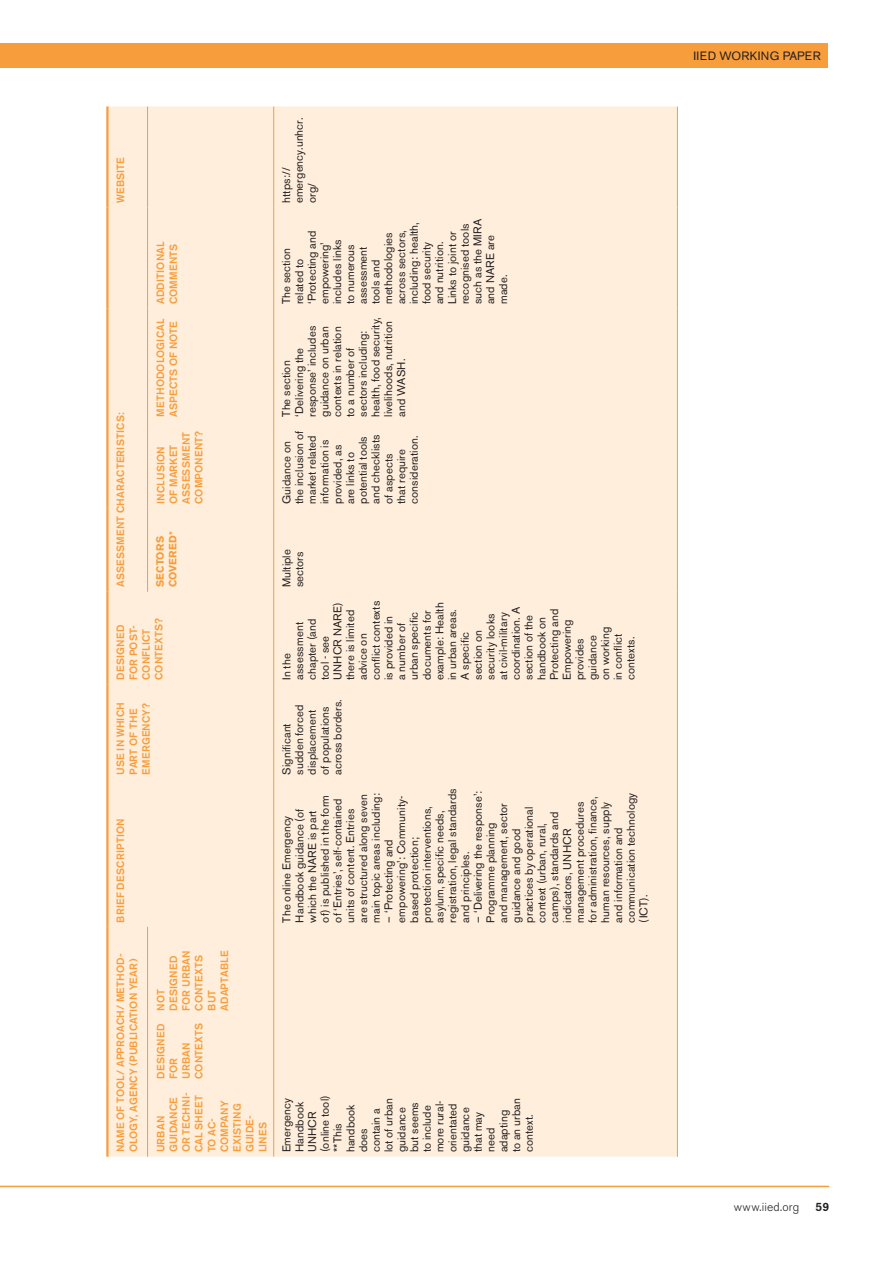
<style>
.page{position:relative;width:893px;height:1263px;background:#fff}
.page>*{position:absolute;margin:0;border:0;box-sizing:border-box;transform-origin:0 0}
.t1{font:12px "Akzidenz Grotesk BE";letter-spacing:.02em;color:#231f20}
.t2{font:300 12px "Akzidenz Grotesk BE";letter-spacing:.015em;color:#231f20}
.t3{font:500 12px "Akzidenz Grotesk BE";color:#231f20}
.t4{font:11.25px/12.8px "Akzidenz Grotesk BE";letter-spacing:.01em;color:#231f20}
.t5{font:500 10.5px/12.8px "Akzidenz Grotesk BE";letter-spacing:.02em;color:#f89d3c}
.t6{font:700 10.5px/12.8px "Akzidenz Grotesk BE";letter-spacing:.025em;color:#f89d3c}
</style>
<div class="page">
<div style="left:0;top:43px;width:828px;height:24px;background:#f89d3c"></div>
<hr style="left:0;top:1186px;width:829px;height:1px;background:#f89d3c">
<div style="left:109px;top:107px;width:568px;height:1050px;background:#feeedb"></div>
<hr style="left:677px;top:1083px;width:1px;height:74px;background:#f89d3c">
<hr style="left:677px;top:1015px;width:1px;height:68px;background:#f89d3c">
<hr style="left:677px;top:927px;width:1px;height:88px;background:#f89d3c">
<hr style="left:677px;top:779px;width:1px;height:148px;background:#f89d3c">
<hr style="left:677px;top:684px;width:1px;height:95px;background:#f89d3c">
<hr style="left:677px;top:592px;width:1px;height:92px;background:#f89d3c">
<hr style="left:677px;top:508px;width:1px;height:84px;background:#f89d3c">
<hr style="left:677px;top:421px;width:1px;height:87px;background:#f89d3c">
<hr style="left:677px;top:308px;width:1px;height:113px;background:#f89d3c">
<hr style="left:677px;top:207px;width:1px;height:101px;background:#f89d3c">
<hr style="left:677px;top:107px;width:1px;height:100px;background:#f89d3c">
<hr style="left:147px;top:1083px;width:1px;height:74px;background:#f89d3c">
<hr style="left:147px;top:1015px;width:1px;height:68px;background:#f89d3c">
<hr style="left:147px;top:927px;width:1px;height:88px;background:#f89d3c">
<hr style="left:147px;top:508px;width:1px;height:84px;background:#f89d3c">
<hr style="left:147px;top:421px;width:1px;height:87px;background:#f89d3c">
<hr style="left:147px;top:308px;width:1px;height:113px;background:#f89d3c">
<hr style="left:147px;top:207px;width:1px;height:101px;background:#f89d3c">
<hr style="left:147px;top:107px;width:1px;height:100px;background:#f89d3c">
<hr style="left:106px;top:1083px;width:3px;height:74px;background:#f89d3c">
<hr style="left:106px;top:1015px;width:3px;height:68px;background:#f89d3c">
<hr style="left:106px;top:927px;width:3px;height:88px;background:#f89d3c">
<hr style="left:106px;top:779px;width:3px;height:148px;background:#f89d3c">
<hr style="left:106px;top:684px;width:3px;height:95px;background:#f89d3c">
<hr style="left:106px;top:592px;width:3px;height:92px;background:#f89d3c">
<hr style="left:106px;top:508px;width:3px;height:84px;background:#f89d3c">
<hr style="left:106px;top:421px;width:3px;height:87px;background:#f89d3c">
<hr style="left:106px;top:308px;width:3px;height:113px;background:#f89d3c">
<hr style="left:106px;top:207px;width:3px;height:101px;background:#f89d3c">
<hr style="left:106px;top:107px;width:3px;height:100px;background:#f89d3c">
<hr style="left:273px;top:1083px;width:1px;height:74px;background:#f89d3c">
<hr style="left:273px;top:1015px;width:1px;height:68px;background:#f89d3c">
<hr style="left:273px;top:927px;width:1px;height:88px;background:#f89d3c">
<hr style="left:273px;top:779px;width:1px;height:148px;background:#f89d3c">
<hr style="left:273px;top:684px;width:1px;height:95px;background:#f89d3c">
<hr style="left:273px;top:592px;width:1px;height:92px;background:#f89d3c">
<hr style="left:273px;top:508px;width:1px;height:84px;background:#f89d3c">
<hr style="left:273px;top:421px;width:1px;height:87px;background:#f89d3c">
<hr style="left:273px;top:308px;width:1px;height:113px;background:#f89d3c">
<hr style="left:273px;top:207px;width:1px;height:101px;background:#f89d3c">
<hr style="left:273px;top:107px;width:1px;height:100px;background:#f89d3c">
<p class="t5" style="left:114px;top:203px;width:48px;rotate:-90deg">website</p>
<p class="t5" style="left:114px;top:587px;width:177px;rotate:-90deg">Assessment characteristics:</p>
<p class="t5" style="left:154px;top:304px;width:64px;rotate:-90deg">Additi onal comments</p>
<p class="t5" style="left:154px;top:417px;width:100px;rotate:-90deg">Methodological aspects of note</p>
<p class="t5" style="left:154px;top:504px;width:75px;rotate:-90deg">Inclusion of market assessment component?</p>
<p class="t6" style="left:154px;top:587px;width:58px;rotate:-90deg">Sectors covered*</p>
<p class="t5" style="left:114px;top:680px;width:64px;rotate:-90deg">Designed for post&shy;conflict contexts?</p>
<p class="t5" style="left:114px;top:775px;width:74px;rotate:-90deg">Use in which part of the emergency?</p>
<p class="t5" style="left:114px;top:922px;width:106px;rotate:-90deg">Brief description</p>
<p class="t5" style="left:114px;top:1152px;width:200px;rotate:-90deg">Nam e of tool/ approach/ m ethod&shy;ology, agency (publicati on year)</p>
<p class="t5" style="left:154px;top:1011px;width:62px;rotate:-90deg">Not designed for urban contexts but adaptable</p>
<p class="t5" style="left:154px;top:1079px;width:58px;rotate:-90deg">Designed for urban contexts</p>
<p class="t5" style="left:154px;top:1152px;width:62px;rotate:-90deg">Urban guidance or techni&shy;cal sheet to ac&shy;company existing guide&shy;lines</p>
<p class="t4" style="left:280px;top:203px;width:87px;rotate:-90deg">HTTPS://<br>EMERGENCY.UNHCR.<br>ORG/</p>
<p class="t4" style="left:280px;top:304px;width:87px;rotate:-90deg">THE SECTION<br>RELATED TO ‘PROTECTING AND<br>EMPOWERING’<br>INCLUDES LINKS<br>TO NUMEROUS<br>ASSESSMENT<br>TOOLS AND<br>METHODOLOGIES<br>ACROSS SECTORS,<br>INCLUDING: HEALTH,<br>FOOD SECURITY<br>AND NUTRITION.<br>LINKS TO JOINT OR<br>RECOGNISED TOOLS<br>SUCH AS THE MIRA<br>AND NARE ARE<br>MADE.</p>
<p class="t4" style="left:280px;top:417px;width:101px;rotate:-90deg">THE SECTION ‘DELIVERING THE<br>RESPONSE’ INCLUDES<br>GUIDANCE ON URBAN<br>CONTEXTS IN RELATION<br>TO A NUMBER OF<br>SECTORS INCLUDING:<br>HEALTH, FOOD SECURITY,<br>LIVELIHOODS, NUTRITION<br>AND WASH.</p>
<p class="t4" style="left:280px;top:504px;width:74px;rotate:-90deg">GUIDANCE ON<br>THE INCLUSION OF<br>MARKET RELATED<br>INFORMATION IS<br>PROVIDED, AS<br>ARE LINKS TO<br>POTENTIAL TOOLS<br>AND CHECKLISTS<br>OF ASPECTS<br>THAT REQUIRE<br>CONSIDERATION.</p>
<p class="t4" style="left:280px;top:587px;width:40px;rotate:-90deg">MULTIPLE<br>SECTORS</p>
<p class="t4" style="left:280px;top:680px;width:81px;rotate:-90deg">IN THE<br>ASSESSMENT<br>CHAPTER (AND<br>TOOL - SEE<br>UNHCR NARE)<br>THERE IS LIMITED<br>ADVICE ON<br>CONFLICT CONTEXTS<br>IS PROVIDED IN<br>A NUMBER OF<br>URBAN SPECIFIC<br>DOCUMENTS FOR<br>EXAMPLE: HEALTH<br>IN URBAN AREAS.<br>A SPECIFIC<br>SECTION ON<br>SECURITY LOOKS<br>AT CIVIL-MILITARY<br>COORDINATION. A<br>SECTION OF THE<br>HANDBOOK ON<br>PROTECTING AND<br>EMPOWERING<br>PROVIDES<br>GUIDANCE<br>ON WORKING<br>IN CONFLICT<br>CONTEXTS.</p>
<p class="t4" style="left:280px;top:775px;width:77px;rotate:-90deg">SIGNIFICANT<br>SUDDEN FORCED<br>DISPLACEMENT<br>OF POPULATIONS<br>ACROSS BORDERS.</p>
<p class="t4" style="left:280px;top:922px;width:131px;rotate:-90deg">THE ONLINE EMERGENCY<br>HANDBOOK GUIDANCE (OF<br>WHICH THE NARE IS PART<br>OF) IS PUBLISHED IN THE FORM<br>OF ‘ENTRIES’, SELF-CONTAINED<br>UNITS OF CONTENT. ENTRIES<br>ARE STRUCTURED ALONG SEVEN<br>MAIN TOPIC AREAS INCLUDING:</p>
<p class="t4" style="left:382px;top:922px;width:136px;rotate:-90deg">– ‘PROTECTING AND<br>EMPOWERING’: COMMUNITY-<br>BASED PROTECTION;<br>PROTECTION INTERVENTIONS,<br>ASYLUM, SPECIFIC NEEDS,<br>REGISTRATION, LEGAL STANDARDS<br>AND PRINCIPLES.</p>
<p class="t4" style="left:471px;top:922px;width:133px;rotate:-90deg">– ‘DELIVERING THE RESPONSE’:<br>PROGRAMME PLANNING<br>AND MANAGEMENT, SECTOR<br>GUIDANCE AND GOOD<br>PRACTICES BY OPERATIONAL<br>CONTEXT (URBAN, RURAL,<br>CAMPS), STANDARDS AND<br>INDICATORS, UNHCR<br>MANAGEMENT PROCEDURES<br>FOR ADMINISTRATION, FINANCE,<br>HUMAN RESOURCES, SUPPLY<br>AND INFORMATION AND<br>COMMUNICATION TECHNOLOGY (ICT).</p>
<p class="t4" style="left:280px;top:1152px;width:59px;rotate:-90deg">EMERGENCY<br>HANDBOOK<br>UNHCR (ONLINE TOOL) **THIS<br>HANDBOOK<br>DOES<br>CONTAIN A<br>LOT OF URBAN<br>GUIDANCE<br>BUT SEEMS<br>TO INCLUDE<br>MORE RURAL-<br>ORIENTATED<br>GUIDANCE<br>THAT MAY<br>NEED<br>ADAPTING<br>TO AN URBAN<br>CONTEXT.</p>
<p class="t1" style="left:693px;top:48px;width:129px">IIED WORKING PAPER</p>
<p class="t2" style="left:734px;top:1200px;width:67px">www.iied.org</p>
<p class="t3" style="left:815px;top:1199px;width:15px">59</p>
</div>
